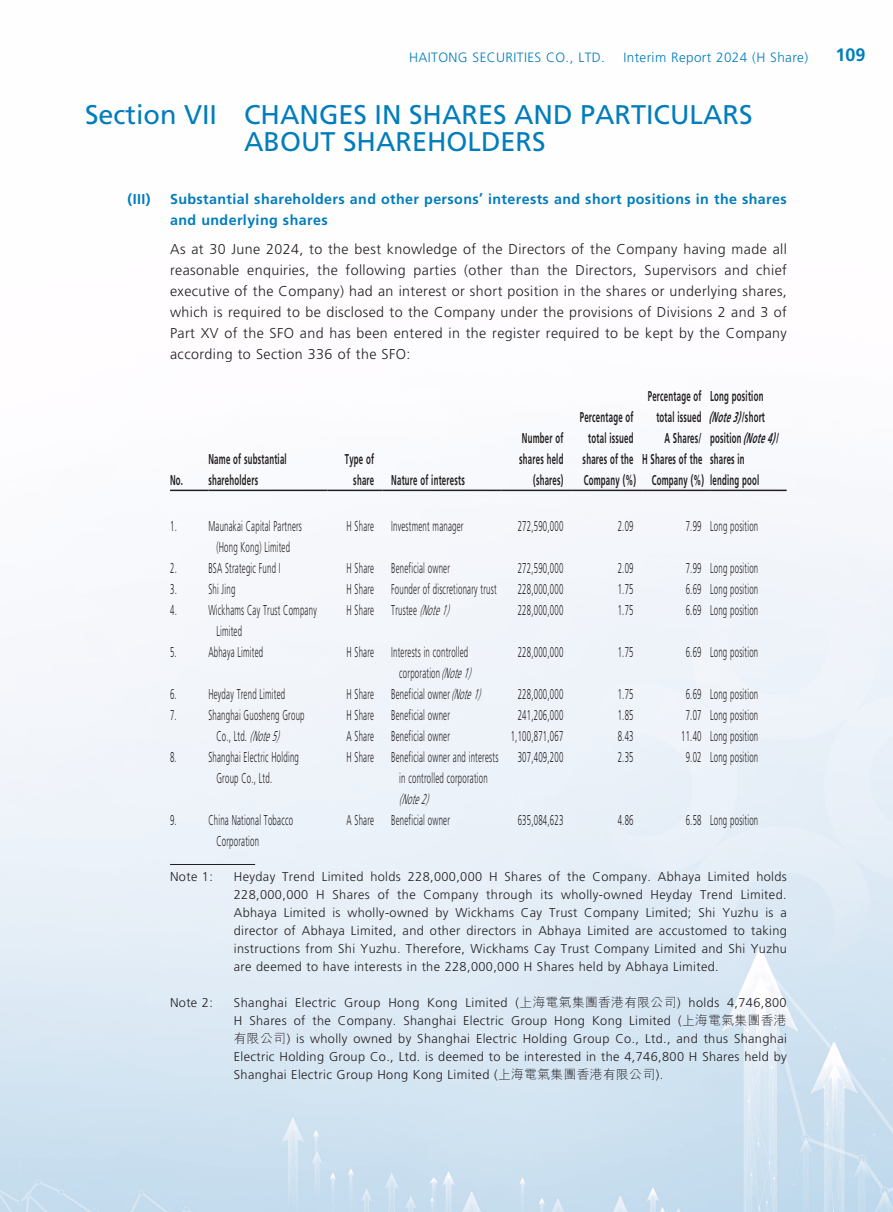
<style>
.page{position:relative;width:893px;height:1212px;background:#fff}
.page>*{position:absolute;margin:0;border:0;box-sizing:border-box;transform-origin:0 0}
.t1{font:27px/27px "Frutiger LT Std";color:#007dbb}
.t2{font:700 18px "Frutiger LT Std";color:#007dbb}
.t3{font:300 14.25px/21px "Frutiger LT Std";letter-spacing:.03em;color:#231f20;scale:.55 1}
.t4{font:300 14.25px/21px "Frutiger LT Std";letter-spacing:.03em;color:#231f20;text-align:justify}
.t5{font:700 14.25px/21px "Frutiger LT Std";letter-spacing:.03em;color:#231f20;scale:.55 1}
.t6{font:700 14.25px/21px "Frutiger LT Std";letter-spacing:.025em;color:#007dbb}
.t7{font:italic 300 14.25px "Frutiger LT Std";color:#231f20;scale:.55 1}
.t8{font:300 13.5px "Frutiger LT Std";letter-spacing:.03em;color:#007dbb}
.t9{font:300 12.75px/18px "Frutiger LT Std";letter-spacing:.03em;color:#231f20;text-align:justify}
.s1{font-style:italic}
.s2{font-family:"M Hei HK"}
</style>
<div class="page">
<img style="left:0;top:489px;width:893px;height:723px">
<hr style="left:170px;top:490px;width:38px;height:1px;background:#231f20">
<hr style="left:208px;top:490px;width:119px;height:1px;background:#231f20">
<hr style="left:327px;top:490px;width:56px;height:1px;background:#231f20">
<hr style="left:383px;top:490px;width:119px;height:1px;background:#231f20">
<hr style="left:502px;top:490px;width:70px;height:1px;background:#231f20">
<hr style="left:572px;top:490px;width:70px;height:1px;background:#231f20">
<hr style="left:642px;top:490px;width:68px;height:1px;background:#231f20">
<hr style="left:710px;top:490px;width:77px;height:1px;background:#231f20">
<hr style="left:170px;top:864px;width:85px;height:1px;background:#231f20">
<p class="t8" style="left:409px;top:49px;width:197px">HAITONG SECURITIES CO., LTD.</p>
<p class="t8" style="left:623px;top:49px;width:186px">Interim Report 2024 (H Share)</p>
<p class="t2" style="left:835px;top:44px;width:32px">109</p>
<h1 class="t1" style="left:244px;top:102px;width:510px;text-indent:-159px">Section VII CHANGES IN SHARES AND PARTICULARS<br>ABOUT SHAREHOLDERS</h1>
<p class="t6" style="left:128px;top:189px;width:24px">(III)</p>
<p class="t6" style="left:170px;top:189px;width:618px">Substantial shareholders and other persons’ interests and short positions in the shares and underlying shares</p>
<p class="t4" style="left:170px;top:239px;width:618px">As at 30 June 2024, to the best knowledge of the Directors of the Company having made all reasonable enquiries, the following parties (other than the Directors, Supervisors and chief executive of the Company) had an interest or short position in the shares or underlying shares, which is required to be disclosed to the Company under the provisions of Divisions 2 and 3 of Part XV of the SFO and has been entered in the register required to be kept by the Company according to Section 336 of the SFO:</p>
<p class="t5" style="left:170px;top:469px;width:25px">No.</p>
<p class="t5" style="left:208px;top:448px;width:144px">Name of substantial shareholders</p>
<p class="t5" style="left:353px;top:448px;width:204px;text-indent:-8px">Type of<br>share Nature of interests</p>
<p class="t5" style="left:519px;top:427px;width:82px;text-align:right">Number of shares held (shares)</p>
<p class="t5" style="left:648px;top:385px;width:99px">Percentage of</p>
<p class="t5" style="left:656px;top:406px;width:84px">total issued</p>
<p class="t5" style="left:664px;top:427px;width:69px">A Shares/</p>
<p class="t5" style="left:642px;top:448px;width:111px">H Shares of the</p>
<p class="t5" style="left:652px;top:469px;width:197px">Company (%) lending pool</p>
<p class="t5" style="left:709px;top:385px;width:130px">Long position <span class="s1">(Note3)</span>/ s h o r t position <span class="s1">(Note4)</span>/ shares in</p>
<p class="t5" style="left:580px;top:406px;width:104px;text-align:center">Percentage of total issued shares of the<br>Company (%)</p>
<p class="t3" style="left:216px;top:516px;width:157px;text-indent:-46px">1. Maunakai Capital Partners (Hong Kong) Limited</p>
<p class="t3" style="left:347px;top:516px;width:214px">H Share Investment manager</p>
<p class="t3" style="left:518px;top:516px;width:85px">272,590,000</p>
<p class="t3" style="left:618px;top:516px;width:30px">2.09</p>
<p class="t3" style="left:686px;top:516px;width:133px">7.99 Long position</p>
<p class="t3" style="left:170px;top:558px;width:203px">2. BSA Strategic Fund I</p>
<p class="t3" style="left:347px;top:558px;width:190px">H Share Beneficial owner</p>
<p class="t3" style="left:518px;top:558px;width:85px">272,590,000</p>
<p class="t3" style="left:618px;top:558px;width:30px">2.09</p>
<p class="t3" style="left:686px;top:558px;width:133px">7.99 Long position</p>
<p class="t3" style="left:170px;top:579px;width:120px">3. Shi Jing</p>
<p class="t3" style="left:347px;top:579px;width:274px">H Share Founder of discretionary trust</p>
<p class="t3" style="left:518px;top:579px;width:85px">228,000,000</p>
<p class="t3" style="left:618px;top:579px;width:30px">1.75</p>
<p class="t3" style="left:686px;top:579px;width:133px">6.69 Long position</p>
<p class="t3" style="left:216px;top:600px;width:184px;text-indent:-46px">4. Wickhams Cay Trust Company<br>Limited</p>
<p class="t3" style="left:347px;top:600px;width:195px">H Share Trustee <span class="s1">(Note1)</span></p>
<p class="t3" style="left:518px;top:600px;width:85px">228,000,000</p>
<p class="t3" style="left:618px;top:600px;width:30px">1.75</p>
<p class="t3" style="left:686px;top:600px;width:133px">6.69 Long position</p>
<p class="t3" style="left:170px;top:642px;width:171px">5. Abhaya Limited</p>
<p class="t3" style="left:399px;top:642px;width:139px;text-indent:-53px">H Share Interests in controlled corporation <span class="s1">(Note1)</span></p>
<p class="t3" style="left:518px;top:642px;width:85px">228,000,000</p>
<p class="t3" style="left:618px;top:642px;width:30px">1.75</p>
<p class="t3" style="left:686px;top:642px;width:133px">6.69 Long position</p>
<p class="t3" style="left:170px;top:684px;width:211px">6. Heyday Trend Limited</p>
<p class="t3" style="left:347px;top:684px;width:252px">H Share Beneficial owner <span class="s1">(Note1)</span></p>
<p class="t3" style="left:518px;top:684px;width:85px">228,000,000</p>
<p class="t3" style="left:618px;top:684px;width:30px">1.75</p>
<p class="t3" style="left:686px;top:684px;width:133px">6.69 Long position</p>
<p class="t3" style="left:216px;top:705px;width:162px;text-indent:-46px">7. Shanghai Guosheng Group<br>Co., Ltd. <span class="s1">(Note5)</span></p>
<p class="t3" style="left:347px;top:705px;width:190px">H Share Beneficial owner</p>
<p class="t3" style="left:518px;top:705px;width:85px">241,206,000</p>
<p class="t3" style="left:618px;top:705px;width:30px">1.85</p>
<p class="t3" style="left:686px;top:705px;width:133px">7.07 Long position</p>
<p class="t3" style="left:347px;top:726px;width:190px">A Share Beneficial owner</p>
<p class="t3" style="left:511px;top:726px;width:97px">1,100,871,067</p>
<p class="t3" style="left:618px;top:726px;width:30px">8.43</p>
<p class="t3" style="left:681px;top:726px;width:142px">11.40 Long position</p>
<p class="t3" style="left:216px;top:747px;width:152px;text-indent:-46px">8. Shanghai Electric Holding<br>Group Co., Ltd.</p>
<p class="t3" style="left:399px;top:747px;width:182px;text-indent:-53px">H Share Beneficial owner and interests in controlled corporation</p>
<p class="t7" style="left:399px;top:791px;width:62px">(Note2)</p>
<p class="t3" style="left:518px;top:747px;width:85px">307,409,200</p>
<p class="t3" style="left:618px;top:747px;width:30px">2.35</p>
<p class="t3" style="left:686px;top:747px;width:133px">9.02 Long position</p>
<p class="t3" style="left:216px;top:810px;width:141px;text-indent:-46px">9. China National Tobacco<br>Corporation</p>
<p class="t3" style="left:347px;top:810px;width:190px">A Share Beneficial owner</p>
<p class="t3" style="left:518px;top:810px;width:85px">635,084,623</p>
<p class="t3" style="left:618px;top:810px;width:30px">4.86</p>
<p class="t3" style="left:686px;top:810px;width:133px">6.58 Long position</p>
<p class="t9" style="left:170px;top:868px;width:44px">Note 1:</p>
<p class="t9" style="left:234px;top:868px;width:555px">Heyday Trend Limited holds 228,000,000 H Shares of the Company. Abhaya Limited holds 228,000,000 H Shares of the Company through its wholly-owned Heyday Trend Limited.<br>Abhaya Limited is wholly-owned by Wickhams Cay Trust Company Limited; Shi Yuzhu is a director of Abhaya Limited, and other directors in Abhaya Limited are accustomed to taking instructions from Shi Yuzhu. Therefore, Wickhams Cay Trust Company Limited and Shi Yuzhu are deemed to have interests in the 228,000,000 H Shares held by Abhaya Limited.</p>
<p class="t9" style="left:170px;top:994px;width:44px">Note 2:</p>
<p class="t9" style="left:234px;top:994px;width:554px">Shanghai Electric Group Hong Kong Limited (<span class="s2">上海電氣集團香港有限公司</span>) holds 4,746,800<br>H Shares of the Company. Shanghai Electric Group Hong Kong Limited (<span class="s2">上海電氣集團香港有限公司</span>) is wholly owned by Shanghai Electric Holding Group Co., Ltd., and thus Shanghai Electric Holding Group Co., Ltd. is deemed to be interested in the 4,746,800 H Shares held by Shanghai Electric Group Hong Kong Limited (<span class="s2">上海電氣集團香港有限公司</span>).</p>
</div>
